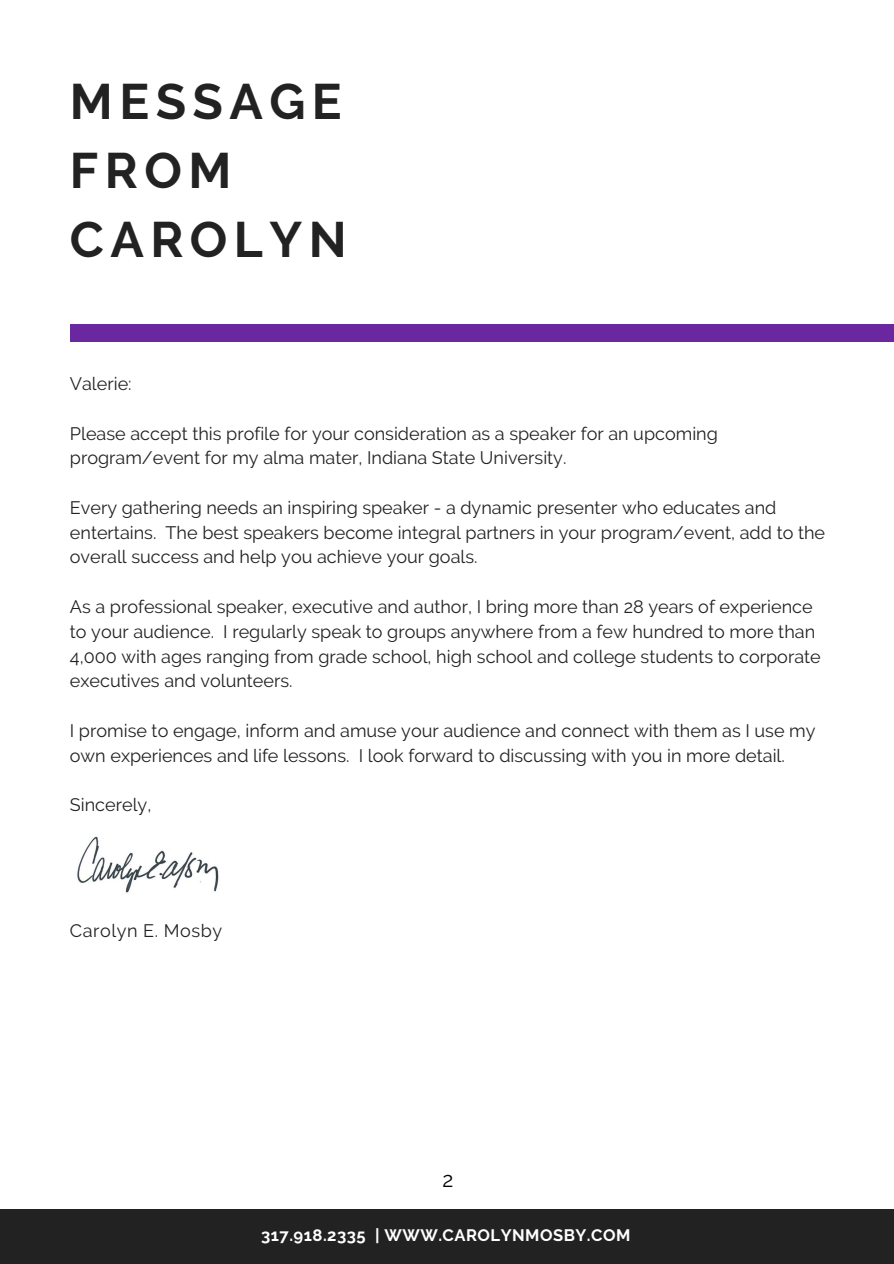
<style>
.page{position:relative;width:894px;height:1264px;background:#fff}
.page>*{position:absolute;margin:0;border:0;box-sizing:border-box;transform-origin:0 0}
.t1{font:700 49.65px/68.7px "Raleway";letter-spacing:.13em;color:#222}
.t2{font:21px "Raleway";color:#000}
.t3{font:18px/24.8px "Raleway";color:#222}
.t4{font:18px "Raleway";letter-spacing:.03em;color:#222}
.t5{font:700 16.5px "Raleway";letter-spacing:.03em;color:#fff}
</style>
<div class="page">
<div style="left:70px;top:324px;width:823px;height:17px;background:#6b279f"></div>
<div style="left:0;top:1209px;width:893px;height:54px;background:#222"></div>
<img style="left:77px;top:836px;width:142px;height:57px">
<h1 class="t1" style="left:70px;top:67px;width:278px">MESSAGE<br>FROM<br>CAROLYN</h1>
<p class="t3" style="left:70px;top:371px;width:63px">Valerie:</p>
<p class="t3" style="left:70px;top:421px;width:649px">Please accept this profile for your consideration as a speaker for an upcoming program/event for my alma mater, Indiana State University.</p>
<p class="t3" style="left:70px;top:495px;width:756px">Every gathering needs an inspiring speaker - a dynamic presenter who educates and entertains. The best speakers become integral partners in your program/event, add to the overall success and help you achieve your goals.</p>
<p class="t3" style="left:70px;top:594px;width:752px">As a professional speaker, executive and author, I bring more than 28 years of experience to your audience. I regularly speak to groups anywhere from a few hundred to more than 4,000 with ages ranging from grade school, high school and college students to corporate executives and volunteers.</p>
<p class="t3" style="left:70px;top:718px;width:746px">I promise to engage, inform and amuse your audience and connect with them as I use my own experiences and life lessons. I look forward to discussing with you in more detail.</p>
<p class="t3" style="left:70px;top:792px;width:83px">Sincerely,</p>
<p class="t4" style="left:70px;top:920px;width:154px">Carolyn E. Mosby</p>
<p class="t2" style="left:442px;top:1167px;width:12px">2</p>
<p class="t5" style="left:261px;top:1225px;width:370px">317.918.2335 | WWW.CAROLYNMOSBY.COM</p>
</div>
